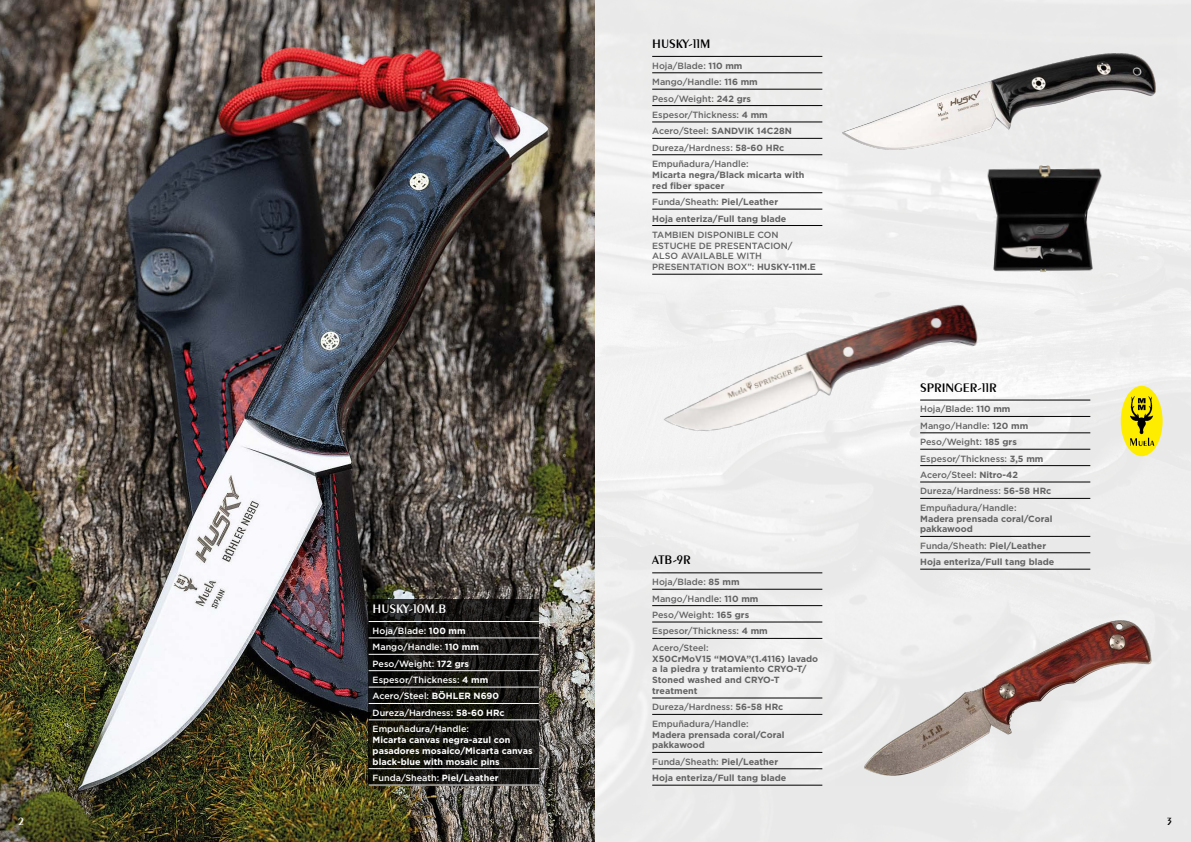
<style>
.page{position:relative;width:1191px;height:842px;background:#fff}
.page>*{position:absolute;margin:0;border:0;box-sizing:border-box;transform-origin:0 0}
.t1{font:600 13px "Exotic 350 BT";color:#000}
.t2{font:600 13px "Exotic 350 BT";color:#fff}
.t3{font:600 11px "Exotic 350 BT";color:#fff}
.t4{font:600 11px "Exotic 350 BT";color:#000}
.t5{font:500 9px/16.4px "Gotham";color:#646363}
.t6{font:700 9px/10.8px "Gotham";color:#646363}
.t7{font:500 9px/16.4px "Gotham";color:#fff}
.t8{font:700 9px/10.8px "Gotham";color:#fff}
.s1{font-weight:700}
.s2{font-weight:500}
</style>
<div class="page">
<img style="left:0;top:0;width:1191px;height:842px">
<svg style="left:369px;top:599px;width:170px;height:186px;background:#181714"></svg>
<hr style="left:369px;top:621px;width:170px;height:1px;background:#fff">
<hr style="left:369px;top:638px;width:170px;height:1px;background:#fff">
<hr style="left:369px;top:654px;width:170px;height:1px;background:#fff">
<hr style="left:369px;top:670px;width:170px;height:1px;background:#fff">
<hr style="left:369px;top:687px;width:170px;height:1px;background:#fff">
<hr style="left:369px;top:703px;width:170px;height:1px;background:#fff">
<hr style="left:369px;top:720px;width:170px;height:1px;background:#fff">
<hr style="left:369px;top:768px;width:170px;height:1px;background:#fff">
<hr style="left:369px;top:785px;width:170px;height:1px;background:#fff">
<div style="left:1120px;top:386px;width:42px;height:70px;background:#ffed00;border-radius:50%"></div>
<img style="left:1127px;top:394px;width:29px;height:54px">
<img style="left:830px;top:34px;width:346px;height:136px">
<hr style="left:652px;top:56px;width:170px;height:1px;background:#000">
<hr style="left:652px;top:73px;width:170px;height:1px;background:#000">
<hr style="left:652px;top:89px;width:170px;height:1px;background:#000">
<hr style="left:652px;top:105px;width:170px;height:1px;background:#000">
<hr style="left:652px;top:122px;width:170px;height:1px;background:#000">
<hr style="left:652px;top:138px;width:170px;height:1px;background:#000">
<hr style="left:652px;top:155px;width:170px;height:1px;background:#000">
<hr style="left:652px;top:193px;width:170px;height:1px;background:#000">
<hr style="left:652px;top:209px;width:170px;height:1px;background:#000">
<hr style="left:652px;top:225px;width:170px;height:1px;background:#000">
<hr style="left:652px;top:274px;width:170px;height:1px;background:#000">
<hr style="left:652px;top:573px;width:170px;height:1px;background:#000">
<hr style="left:652px;top:589px;width:170px;height:1px;background:#000">
<hr style="left:652px;top:605px;width:170px;height:1px;background:#000">
<hr style="left:652px;top:622px;width:170px;height:1px;background:#000">
<hr style="left:652px;top:638px;width:170px;height:1px;background:#000">
<hr style="left:652px;top:698px;width:170px;height:1px;background:#000">
<hr style="left:652px;top:714px;width:170px;height:1px;background:#000">
<hr style="left:652px;top:752px;width:170px;height:1px;background:#000">
<hr style="left:652px;top:769px;width:170px;height:1px;background:#000">
<hr style="left:652px;top:785px;width:170px;height:1px;background:#000">
<img style="left:629px;top:292px;width:368px;height:160px">
<img style="left:835px;top:613px;width:335px;height:172px">
<hr style="left:920px;top:400px;width:170px;height:1px;background:#000">
<hr style="left:920px;top:416px;width:170px;height:1px;background:#000">
<hr style="left:920px;top:433px;width:170px;height:1px;background:#000">
<hr style="left:920px;top:449px;width:170px;height:1px;background:#000">
<hr style="left:920px;top:465px;width:170px;height:1px;background:#000">
<hr style="left:920px;top:482px;width:170px;height:1px;background:#000">
<hr style="left:920px;top:498px;width:170px;height:1px;background:#000">
<hr style="left:920px;top:536px;width:170px;height:1px;background:#000">
<hr style="left:920px;top:553px;width:170px;height:1px;background:#000">
<hr style="left:920px;top:569px;width:170px;height:1px;background:#000">
<img style="left:941px;top:159px;width:179px;height:122px">
<h1 class="t2" style="left:373px;top:601px;width:75px">HUSKY-10M.B</h1>
<p class="t7" style="left:373px;top:622px;width:133px">Hoja/Blade: <span class="s1">100 mm<br></span>Mango/Handle: <span class="s1">110 mm<br></span>Peso/Weight: <span class="s1">172 grs<br></span>Espesor/Thickness: <span class="s1">4 mm<br></span>Acero/Steel: <span class="s1">BÖHLER N690<br></span>Dureza/Hardness: <span class="s1">58-60 HRc<br></span>Empuñadura/Handle:</p>
<p class="t8" style="left:373px;top:734px;width:161px">Micarta canvas negra-azul con pasadores mosaico/Micarta canvas black-blue with mosaic pins</p>
<p class="t7" style="left:373px;top:769px;width:127px">Funda/Sheath: <span class="s1">Piel/Leather</span></p>
<h1 class="t1" style="left:652px;top:36px;width:60px">HUSKY-11M</h1>
<p class="t5" style="left:652px;top:57px;width:141px">Hoja/Blade: <span class="s1">110 mm<br></span>Mango/Handle: <span class="s1">116 mm<br></span>Peso/Weight: <span class="s1">242 grs<br></span>Espesor/Thickness: <span class="s1">4 mm<br></span>Acero/Steel: <span class="s1">SANDVIK 14C28N<br></span>Dureza/Hardness: <span class="s1">58-60 HRc<br></span>Empuñadura/Handle:</p>
<p class="t6" style="left:652px;top:169px;width:154px">Micarta negra/Black micarta with red fiber spacer</p>
<p class="t6" style="left:652px;top:193px;width:136px;line-height:16.4px"><span class="s2">Funda/Sheath:</span> Piel/Leather<br>Hoja enteriza/Full tang blade</p>
<p class="t5" style="left:652px;top:229px;width:165px;line-height:10.8px">TAMBIEN DISPONIBLE CON<br>ESTUCHE DE PRESENTACION/<br>ALSO AVAILABLE WITH<br>PRESENTATION BOX”: <span class="s1">HUSKY-11M.E</span></p>
<h1 class="t1" style="left:652px;top:552px;width:40px">ATB-9R</h1>
<p class="t5" style="left:652px;top:574px;width:117px">Hoja/Blade: <span class="s1">85 mm<br></span>Mango/Handle: <span class="s1">110 mm<br></span>Peso/Weight: <span class="s1">165 grs<br></span>Espesor/Thickness: <span class="s1">4 mm<br></span>Acero/Steel:</p>
<p class="t6" style="left:652px;top:653px;width:168px">X50CrMoV15 “MOVA”(1.4116) lavado a la piedra y tratamiento CRYO-T/<br>Stoned washed and CRYO-T treatment</p>
<p class="t5" style="left:652px;top:699px;width:133px">Dureza/Hardness: <span class="s1">56-58 HRc<br></span>Empuñadura/Handle:</p>
<p class="t6" style="left:652px;top:729px;width:134px">Madera prensada coral/Coral pakkawood</p>
<p class="t6" style="left:652px;top:753px;width:136px;line-height:16.4px"><span class="s2">Funda/Sheath:</span> Piel/Leather<br>Hoja enteriza/Full tang blade</p>
<h1 class="t1" style="left:920px;top:379px;width:78px">SPRINGER-11R</h1>
<p class="t5" style="left:920px;top:401px;width:133px">Hoja/Blade: <span class="s1">110 mm<br></span>Mango/Handle: <span class="s1">120 mm<br></span>Peso/Weight: <span class="s1">185 grs<br></span>Espesor/Thickness: <span class="s1">3,5 mm<br></span>Acero/Steel: <span class="s1">Nitro-42<br></span>Dureza/Hardness: <span class="s1">56-58 HRc<br></span>Empuñadura/Handle:</p>
<p class="t6" style="left:920px;top:513px;width:134px">Madera prensada coral/Coral pakkawood</p>
<p class="t6" style="left:920px;top:537px;width:136px;line-height:16.4px"><span class="s2">Funda/Sheath:</span> Piel/Leather<br>Hoja enteriza/Full tang blade</p>
<p class="t3" style="left:19px;top:815px;width:7px">2</p>
<p class="t4" style="left:1167px;top:815px;width:6px">3</p>
</div>
